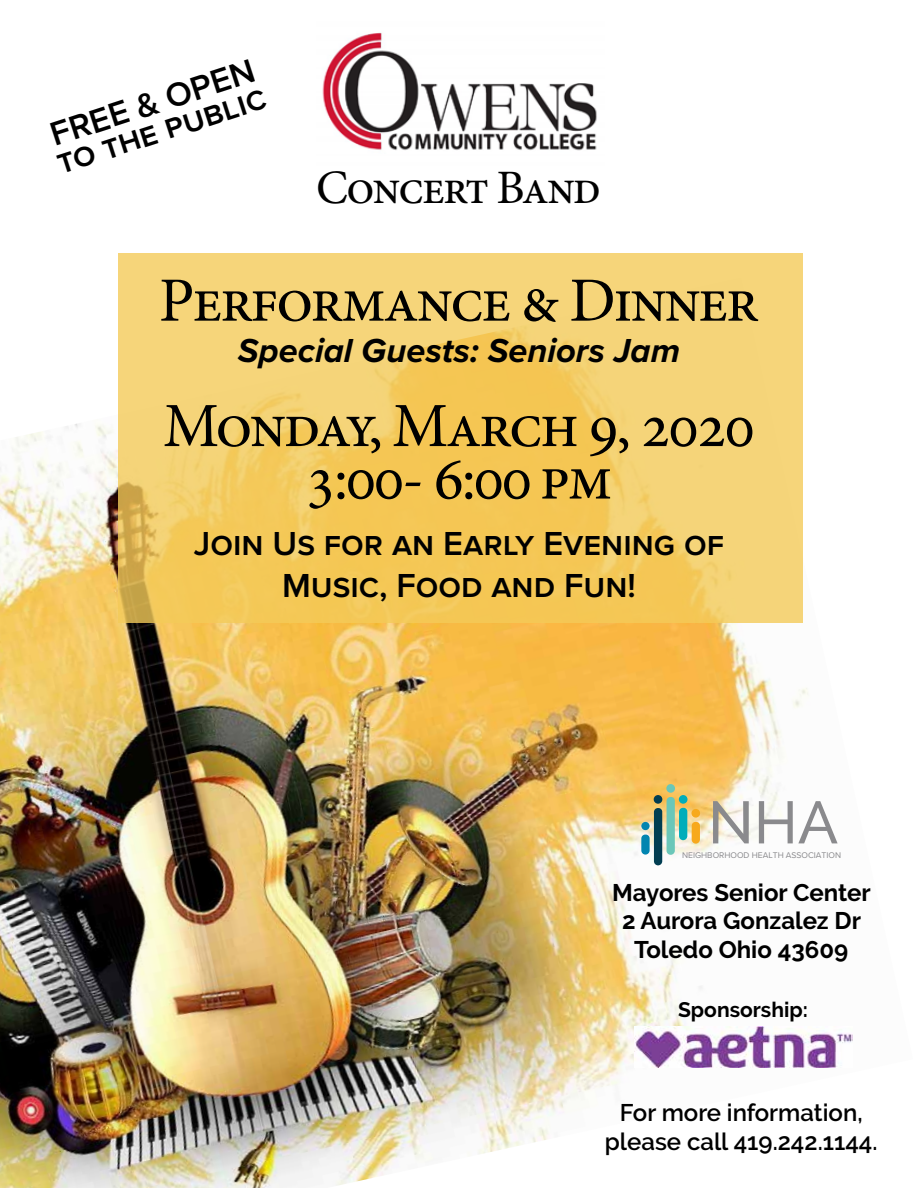
<style>
.page{position:relative;width:918px;height:1188px;background:#fff}
.page>*{position:absolute;margin:0;border:0;box-sizing:border-box;transform-origin:0 0}
.t1{font:63px/52.5px "Minion Pro";letter-spacing:-.04em;color:#000;text-align:center}
.t2{font:48px "Minion Pro";letter-spacing:-.04em;color:#000}
.t3{font:600 34.5px/41.4px "Proxima Nova";color:#000;text-align:center}
.t4{font:italic 700 34.5px "Proxima Nova";color:#000}
.t5{font:700 24px/28.8px "Raleway";color:#000;text-align:center}
.t6{font:600 24px/28.8px "Raleway";color:#000;text-align:center}
.t7{font:700 21px "Raleway";color:#000}
.t8{font:8.55px "Proxima Nova";color:#8a8a8d}
</style>
<div class="page">
<img style="left:322px;top:32px;width:275px;height:119px">
<img style="left:0;top:278px;width:853px;height:910px">
<svg style="left:118px;top:254px;width:684px;height:369px;background:#f4ce69"></svg>
<div style="left:641px;top:822px;width:9px;height:8px;background:#0285b0;border-radius:50%"></div>
<div style="left:654px;top:795px;width:8px;height:9px;background:#013e52;border-radius:50%"></div>
<div style="left:666px;top:784px;width:9px;height:9px;background:#6ac7b9;border-radius:50%"></div>
<div style="left:679px;top:795px;width:9px;height:9px;background:#00adba;border-radius:50%"></div>
<div style="left:691px;top:809px;width:9px;height:9px;background:#f7a91c;border-radius:50%"></div>
<div style="left:654px;top:808px;width:8px;height:57px;background:#013e52;border-radius:4px"></div>
<div style="left:667px;top:797px;width:8px;height:58px;background:#6ac7b9;border-radius:4px"></div>
<div style="left:679px;top:808px;width:8px;height:32px;background:#00adba;border-radius:4px"></div>
<div style="left:692px;top:822px;width:8px;height:22px;background:#f7a91c;border-radius:4px"></div>
<div style="left:641px;top:835px;width:9px;height:20px;background:#0285b0;border-radius:4px"></div>
<svg style="left:713px;top:801px;width:36px;height:42px"></svg>
<svg style="left:759px;top:801px;width:79px;height:42px"></svg>
<img style="left:634px;top:1026px;width:218px;height:42px">
<p class="t3" style="left:45px;top:122px;width:219px;line-height:28.5px;text-align:left;rotate:-18deg">FREE &amp; OPEN to the public</p>
<h2 class="t2" style="left:316px;top:156px;width:286px">Concert Band</h2>
<h1 class="t1" style="left:159px;top:275px;width:602px">Performance &amp; Dinner</h1>
<p class="t4" style="left:238px;top:325px;width:444px">Special Guests: Seniors Jam</p>
<h1 class="t1" style="left:163px;top:400px;width:594px">Monday, March 9, 2020<br>3:00- 6:00 pm</h1>
<p class="t3" style="left:194px;top:522px;width:532px">Join Us for an Early Evening of<br>Music, Food and Fun!</p>
<p class="t8" style="left:682px;top:848px;width:160px">NEIGHBORHOOD HEALTH ASSOCIATION</p>
<p class="t5" style="left:612px;top:878px;width:260px">Mayores Senior Center<br>2 Aurora Gonzalez Dr<br>Toledo Ohio 43609</p>
<p class="t7" style="left:678px;top:997px;width:131px">Sponsorship:</p>
<p class="t6" style="left:605px;top:1098px;width:274px">For more information, please call 419.242.1144.</p>
</div>
